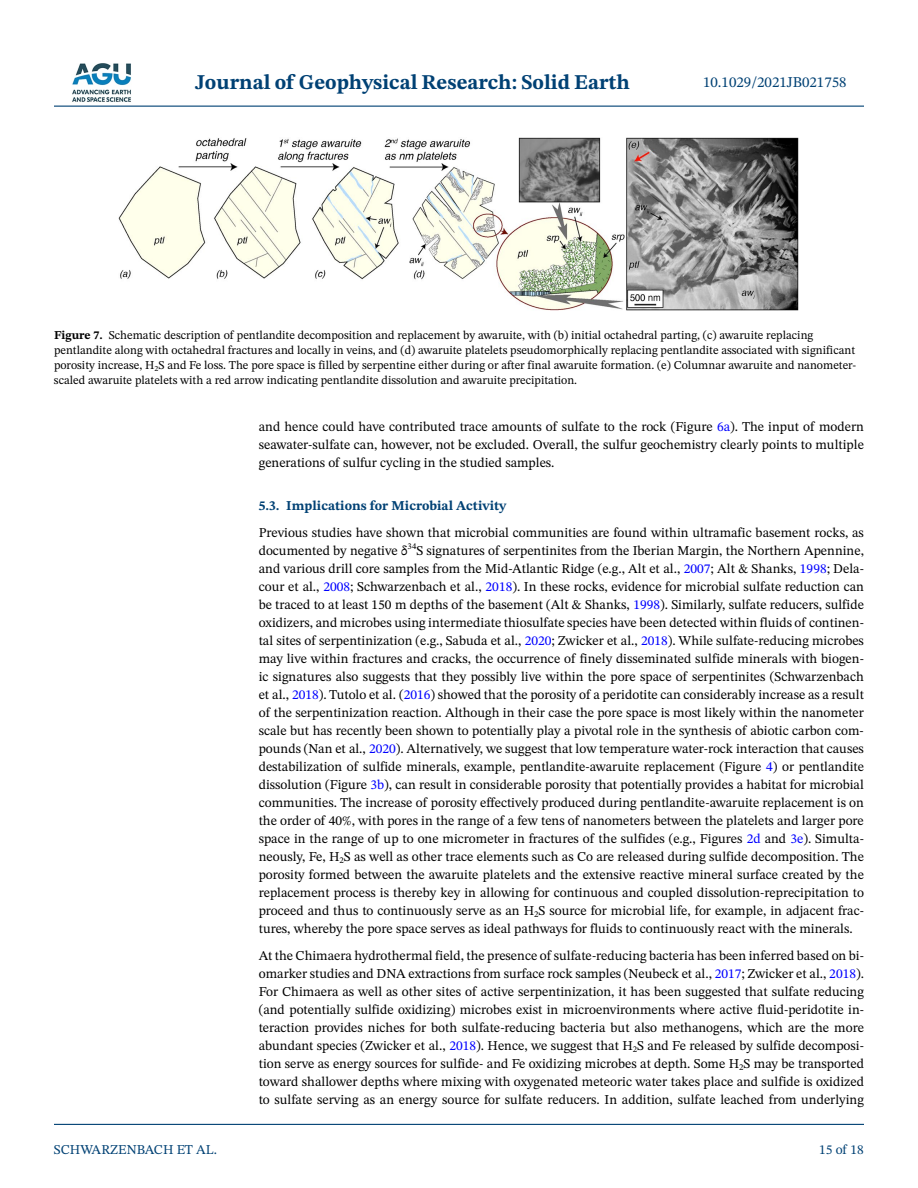
<style>
.page{position:relative;width:918px;height:1188px;background:#fff}
.page>*{position:absolute;margin:0;border:0;box-sizing:border-box;transform-origin:0 0}
.t1{font:700 21px "STIX Two Text";color:#004174}
.t2{font:15px "STIX Two Text";color:#004174}
.t3{font:13.5px/18px "STIX Two Text";color:#000;text-align:justify}
.t4{font:700 13.5px "STIX Two Text";color:#004174}
.t5{font:13.5px "STIX Two Text";color:#004174}
.t6{font:12px/15px "STIX Two Text";color:#000}
.s1{font-weight:700}
.s2{color:#00f}
</style>
<div class="page">
<hr style="left:54px;top:106px;width:810px;height:1px;background:#004174">
<hr style="left:54px;top:1124px;width:810px;height:1px;background:#004174">
<img style="left:72px;top:63px;width:59px;height:39px">
<img style="left:118px;top:137px;width:680px;height:174px">
<h1 class="t1" style="left:195px;top:67px;width:436px">Journal of Geophysical Research: Solid Earth</h1>
<p class="t2" style="left:703px;top:72px;width:145px">10.1029/2021JB021758</p>
<p class="t6" style="left:54px;top:328px;width:804px"><span class="s1">Figure 7.</span> Schematic description of pentlandite decomposition and replacement by awaruite, with (b) initial octahedral parting, (c) awaruite replacing pentlandite along with octahedral fractures and locally in veins, and (d) awaruite platelets pseudomorphically replacing pentlandite associated with significant porosity increase, H<sub>2</sub>S and Fe loss. The pore space is filled by serpentine either during or after final awaruite formation. (e) Columnar awaruite and nanometer&shy;scaled awaruite platelets with a red arrow indicating pentlandite dissolution and awaruite precipitation.</p>
<p class="t5" style="left:54px;top:1140px;width:165px">SCHWARZENBACH ET AL.</p>
<p class="t3" style="left:259px;top:417px;width:607px">and hence could have contributed trace amounts of sulfate to the rock (Figure <span class="s2">6a</span>). The input of modern seawater-sulfate can, however, not be excluded. Overall, the sulfur geochemistry clearly points to multiple generations of sulfur cycling in the studied samples.</p>
<p class="t4" style="left:259px;top:496px;width:249px">5.3. Implications for Microbial Activity</p>
<p class="t3" style="left:259px;top:523px;width:607px">Previous studies have shown that microbial communities are found within ultramafic basement rocks, as documented by negative δ<sup>34</sup>S signatures of serpentinites from the Iberian Margin, the Northern Apennine, and various drill core samples from the Mid-Atlantic Ridge (e.g., Alt et al., <span class="s2">2007</span>; Alt &amp; Shanks, <span class="s2">1998</span>; Dela&shy;cour et al., <span class="s2">2008</span>; Schwarzenbach et al., <span class="s2">2018</span>). In these rocks, evidence for microbial sulfate reduction can be traced to at least 150 m depths of the basement (Alt &amp; Shanks, <span class="s2">1998</span>). Similarly, sulfate reducers, sulfide oxidizers, and microbes using intermediate thiosulfate species have been detected within fluids of continen&shy;tal sites of serpentinization (e.g., Sabuda et al., <span class="s2">2020</span>; Zwicker et al., <span class="s2">2018</span>). While sulfate-reducing microbes may live within fractures and cracks, the occurrence of finely disseminated sulfide minerals with biogen&shy;ic signatures also suggests that they possibly live within the pore space of serpentinites (Schwarzenbach et al., <span class="s2">2018</span>). Tutolo et al. (<span class="s2">2016</span>) showed that the porosity of a peridotite can considerably increase as a result of the serpentinization reaction. Although in their case the pore space is most likely within the nanometer scale but has recently been shown to potentially play a pivotal role in the synthesis of abiotic carbon com&shy;pounds (Nan et al., <span class="s2">2020</span>). Alternatively, we suggest that low temperature water-rock interaction that causes destabilization of sulfide minerals, example, pentlandite-awaruite replacement (Figure <span class="s2">4</span>) or pentlandite dissolution (Figure <span class="s2">3b</span>), can result in considerable porosity that potentially provides a habitat for microbial communities. The increase of porosity effectively produced during pentlandite-awaruite replacement is on the order of 40%, with pores in the range of a few tens of nanometers between the platelets and larger pore space in the range of up to one micrometer in fractures of the sulfides (e.g., Figures <span class="s2">2d</span> and <span class="s2">3e</span>). Simulta&shy;neously, Fe, H<sub>2</sub>S as well as other trace elements such as Co are released during sulfide decomposition. The porosity formed between the awaruite platelets and the extensive reactive mineral surface created by the replacement process is thereby key in allowing for continuous and coupled dissolution-reprecipitation to proceed and thus to continuously serve as an H<sub>2</sub>S source for microbial life, for example, in adjacent frac&shy;tures, whereby the pore space serves as ideal pathways for fluids to continuously react with the minerals.</p>
<p class="t3" style="left:259px;top:946px;width:607px">At the Chimaera hydrothermal field, the presence of sulfate-reducing bacteria has been inferred based on bi&shy;omarker studies and DNA extractions from surface rock samples (Neubeck et al., <span class="s2">2017</span>; Zwicker et al., <span class="s2">2018</span>).<br>For Chimaera as well as other sites of active serpentinization, it has been suggested that sulfate reducing (and potentially sulfide oxidizing) microbes exist in microenvironments where active fluid-peridotite in&shy;teraction provides niches for both sulfate-reducing bacteria but also methanogens, which are the more abundant species (Zwicker et al., <span class="s2">2018</span>). Hence, we suggest that H<sub>2</sub>S and Fe released by sulfide decomposi&shy;tion serve as energy sources for sulfide- and Fe oxidizing microbes at depth. Some H<sub>2</sub>S may be transported toward shallower depths where mixing with oxygenated meteoric water takes place and sulfide is oxidized to sulfate serving as an energy source for sulfate reducers. In addition, sulfate leached from underlying</p>
<p class="t5" style="left:819px;top:1140px;width:46px">15 of 18</p>
</div>
